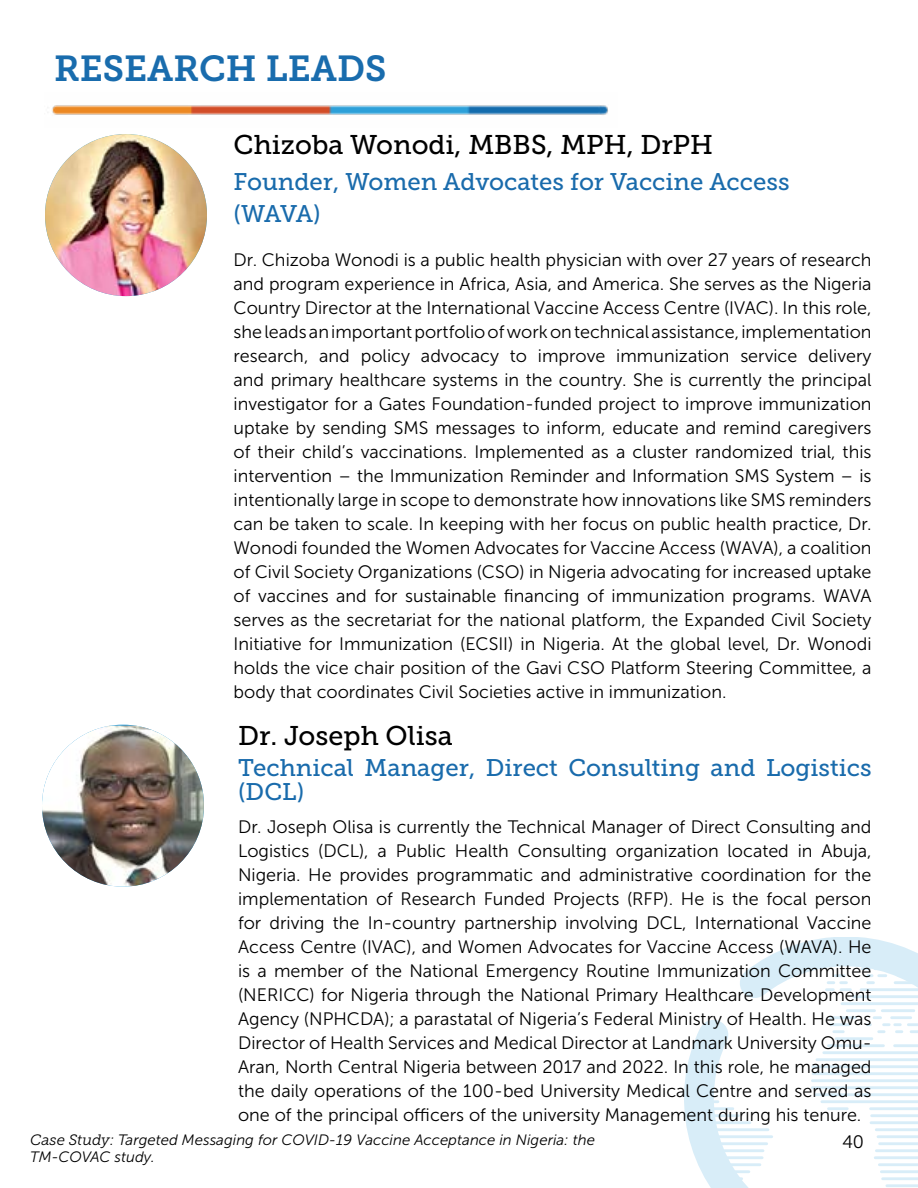
<style>
.page{position:relative;width:918px;height:1188px;background:#fff}
.page>*{position:absolute;margin:0;border:0;box-sizing:border-box;transform-origin:0 0}
.t1{font:36px "Museo Slab 700";color:#196cad}
.t2{font:27px "Museo Slab 500";color:#000}
.t3{font:24px/32.4px "Museo Slab 500";color:#196bac}
.t4{font:18px/24px "Museo Sans 300";color:#000;text-align:justify}
.t5{font:18px "Museo Slab 300";color:#000}
.t6{font:italic 15px "Museo Sans 300";color:#000}
.s1{font-family:"Museo Slab 300"}
</style>
<div class="page">
<svg style="left:684px;top:940px;width:234px;height:248px"></svg>
<img style="left:52px;top:105px;width:556px;height:10px">
<img style="left:45px;top:134px;width:162px;height:162px;border-radius:81px">
<img style="left:42px;top:726px;width:162px;height:161px">
<h1 class="t1" style="left:54px;top:48px;width:334px">RESEARCH LEADS</h1>
<h2 class="t2" style="left:234px;top:130px;width:481px">Chizoba Wonodi, MBBS, MPH, DrPH</h2>
<h3 class="t3" style="left:234px;top:165px;width:557px">Founder, Women Advocates for Vaccine Access (WAVA)</h3>
<p class="t4" style="left:234px;top:248px;width:640px">Dr. Chizoba Wonodi is a public health physician with over 27 years of research and program experience in Africa, Asia, and America. She serves as the Nigeria Country Director at the International Vaccine Access Centre (IVAC). In this role, she leads an important portfolio of work on technical assistance, implementation research, and policy advocacy to improve immunization service delivery and primary healthcare systems in the country. She is currently the principal investigator for a Gates Foundation-funded project to improve immunization uptake by sending SMS messages to inform, educate and remind caregivers of their child’s vaccinations. Implemented as a cluster randomized trial, this intervention – the Immunization Reminder and Information SMS System – is intentionally large in scope to demonstrate how innovations like SMS reminders can be taken to scale. In keeping with her focus on public health practice, Dr.<br>Wonodi founded the Women Advocates for Vaccine Access (WAVA), a coalition of Civil Society Organizations (CSO) in Nigeria advocating for increased uptake of vaccines and for sustainable financing of immunization programs. WAVA serves as the secretariat for the national platform, the Expanded Civil Society Initiative for Immunization (ECSII) in Nigeria. At the global level, Dr. Wonodi holds the vice chair position of the Gavi CSO Platform Steering Committee, a body that coordinates Civil Societies active in immunization.</p>
<h2 class="t2" style="left:238px;top:721px;width:216px">Dr. Joseph Olisa</h2>
<h3 class="t3" style="left:238px;top:756px;width:635px;line-height:24px">Technical Manager, Direct Consulting and Logistics (DCL)</h3>
<p class="t4" style="left:238px;top:815px;width:635px">Dr. Joseph Olisa is currently the Technical Manager of Direct Consulting and Logistics (DCL), a Public Health Consulting organization located in Abuja, Nigeria. He provides programmatic and administrative coordination for the implementation of Research Funded Projects (RFP). He is the focal person for driving the In-country partnership involving DCL, International Vaccine Access Centre (IVAC), and Women Advocates for Vaccine Access (WAVA). He is a member of the National Emergency Routine Immunization Committee (NERICC) for Nigeria through the National Primary Healthcare Development Agency (NPHCDA); a parastatal of Nigeria’s Federal Ministry of Health. He was Director of Health Services and Medical Director at Landmark University Omu-Aran, North Central Nigeria between 2017 and 2022. In this role, he managed the daily operations of the 100-bed University Medical Centre and served as one of the principal officers of the university Management during his tenure.</p>
<p class="t6" style="left:30px;top:1132px;width:566px"><span class="s1">Case Study:</span> Targeted Messaging for COVID-19 Vaccine Acceptance in Nigeria: the</p>
<p class="t5" style="left:842px;top:1131px;width:23px">40</p>
<p class="t6" style="left:30px;top:1149px;width:126px">TM-COVAC study.</p>
</div>
